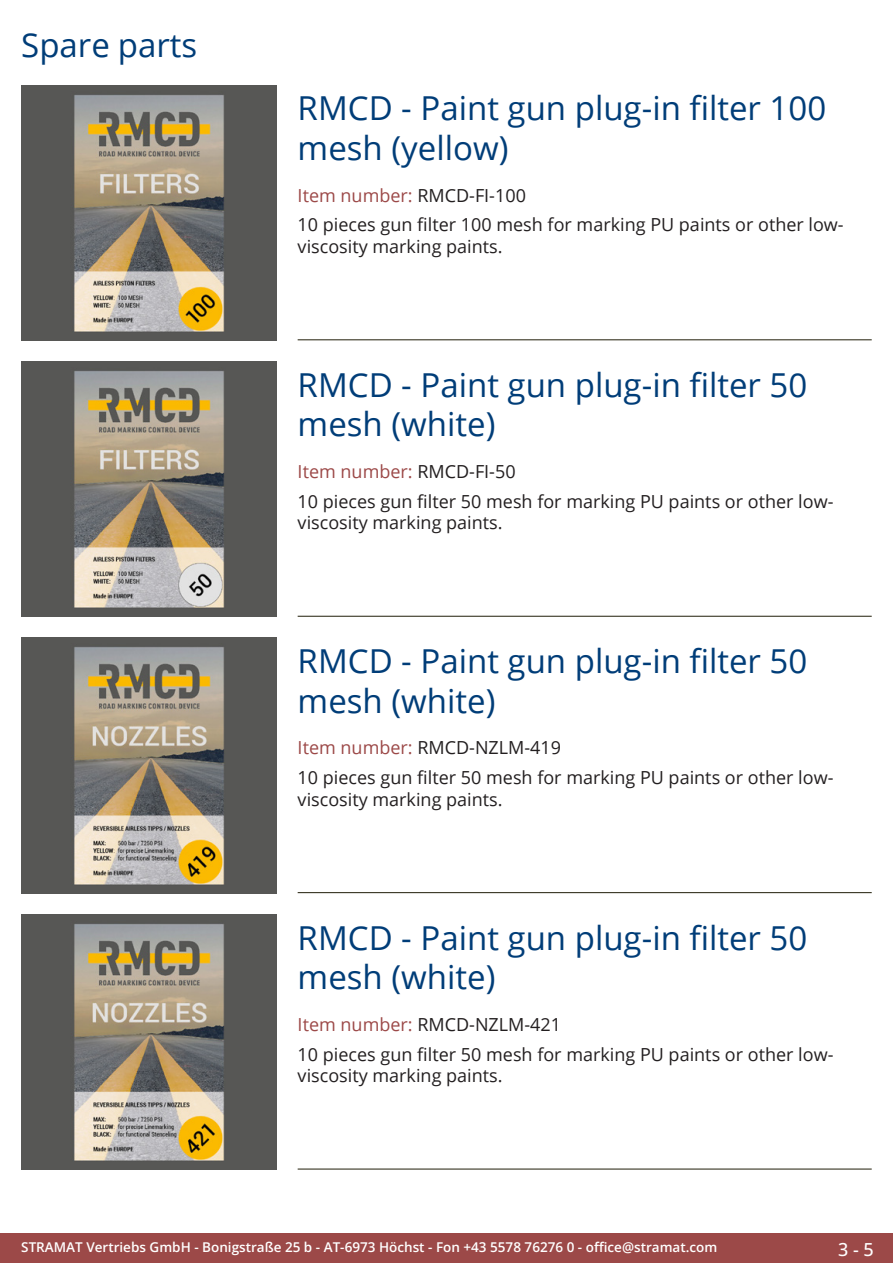
<style>
.page{position:relative;width:893px;height:1263px;background:#fff}
.page>*{position:absolute;margin:0;border:0;box-sizing:border-box;transform-origin:0 0}
.Produkttitel{font:33px/39.6px "Open Sans";color:#003d78}
.RastTitel{font:33px "Open Sans";color:#003d78}
.Beschreibung_Text{font:18px/21.6px "Open Sans";color:#231f20}
.TechDaten_Überschrif{font:18px "Open Sans";color:#231f20}
.TechDaten_Überschrif-2{font:18px "Open Sans";color:#9c4948}
.t1{font:500 18px "Open Sans";color:#fff}
.t2{font:600 13.5px "Open Sans";color:#fff}
.s1{color:#231f20}
.s2{color:#9c4948}
</style>
<div class="page">
<div style="left:0;top:1233px;width:893px;height:30px;background:#9c4948"></div>
<hr style="left:298px;top:340px;width:574px;height:1px;background:#201d08">
<hr style="left:298px;top:616px;width:574px;height:1px;background:#201d08">
<hr style="left:298px;top:892px;width:574px;height:1px;background:#201d08">
<hr style="left:298px;top:1169px;width:574px;height:1px;background:#201d08">
<img style="left:21px;top:85px;width:255px;height:255px">
<img style="left:21px;top:361px;width:255px;height:256px">
<img style="left:21px;top:638px;width:255px;height:255px">
<img style="left:21px;top:914px;width:255px;height:255px">
<p class="RastTitel" style="left:21px;top:22px;width:178px">Spare parts</p>
<p class="Produkttitel" style="left:298px;top:88px;width:530px">RMCD - Paint gun plug-in filter 100 mesh (yellow)</p>
<p class="TechDaten_Überschrif-2" style="left:298px;top:183px;width:230px">Item number: <span class="s1">RMCD-FI-100</span></p>
<p class="Beschreibung_Text" style="left:298px;top:214px;width:548px">10 pieces gun filter 100 mesh for marking PU paints or other low&shy;viscosity marking paints.</p>
<p class="Produkttitel" style="left:298px;top:364px;width:511px">RMCD - Paint gun plug-in filter 50 mesh (white)</p>
<p class="TechDaten_Überschrif-2" style="left:298px;top:459px;width:220px">Item number: <span class="s1">RMCD-FI-50</span></p>
<p class="Beschreibung_Text" style="left:298px;top:490px;width:537px">10 pieces gun filter 50 mesh for marking PU paints or other low&shy;viscosity marking paints.</p>
<p class="Produkttitel" style="left:298px;top:640px;width:511px">RMCD - Paint gun plug-in filter 50 mesh (white)</p>
<p class="TechDaten_Überschrif" style="left:298px;top:735px;width:265px"><span class="s2">Item number:</span> RMCD-NZLM-419</p>
<p class="Beschreibung_Text" style="left:298px;top:766px;width:537px">10 pieces gun filter 50 mesh for marking PU paints or other low&shy;viscosity marking paints.</p>
<p class="Produkttitel" style="left:298px;top:917px;width:511px">RMCD - Paint gun plug-in filter 50 mesh (white)</p>
<p class="TechDaten_Überschrif" style="left:298px;top:1012px;width:265px"><span class="s2">Item number:</span> RMCD-NZLM-421</p>
<p class="Beschreibung_Text" style="left:298px;top:1043px;width:537px">10 pieces gun filter 50 mesh for marking PU paints or other low&shy;viscosity marking paints.</p>
<p class="t2" style="left:21px;top:1238px;width:698px">STRAMAT Vertriebs GmbH - Bonigstraße 25 b - AT-6973 Höchst - Fon +43 5578 76276 0 - office@stramat.com</p>
<p class="t1" style="left:838px;top:1237px;width:37px">3 - 5</p>
</div>
